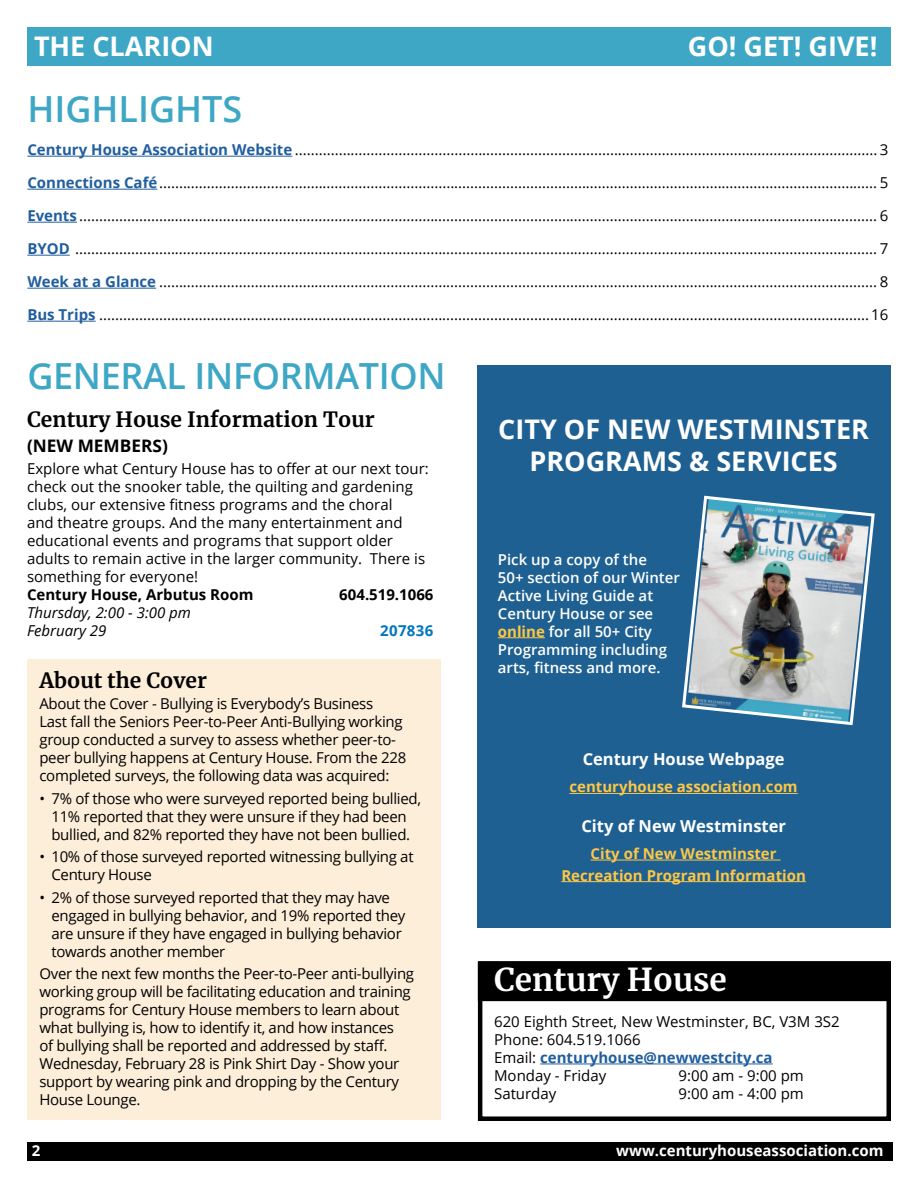
<style>
.page{position:relative;width:918px;height:1188px;background:#fff}
.page>*{position:absolute;margin:0;border:0;box-sizing:border-box;transform-origin:0 0}
.t1{font:600 36px "Open Sans";letter-spacing:-.01em;color:#3ea7c6}
.t2{font:700 31.5px "Merriweather";color:#fff}
.t3{font:700 27px/32.4px "Open Sans";color:#fff;text-align:center}
.t4{font:700 21px "Merriweather";color:#000}
.t5{font:700 17.25px "Open Sans";color:#000}
.t6{font:700 16.5px "Open Sans";color:#fff}
.t7{font:15px/18px "Open Sans";letter-spacing:-.02em;color:#000}
.t8{font:15px/18px "Open Sans";color:#000}
.t9{font:600 15px/18px "Open Sans";color:#fff}
.t10{font:700 15px/21.6px "Open Sans";color:#fec745;text-align:center}
.t11{font:700 15px "Open Sans";color:#000}
.t12{font:700 15px "Open Sans";color:#fff}
.t13{font:italic 15px/18px "Open Sans";color:#000}
.t14{font:700 15px "Open Sans";letter-spacing:.025em;color:#0075bf}
.s1{font-weight:700;color:#215e9e}
.s2{font-weight:700;color:#fec745}
</style>
<div class="page">
<div style="left:27px;top:1143px;width:865px;height:18px;background:#000"></div>
<div style="left:27px;top:27px;width:864px;height:39px;background:#3ea7c6"></div>
<div style="left:27px;top:659px;width:413px;height:461px;background:#fdeeda"></div>
<hr style="left:27px;top:156px;width:265px;height:1px;background:#215e9e">
<hr style="left:27px;top:189px;width:130px;height:1px;background:#215e9e">
<hr style="left:27px;top:222px;width:50px;height:1px;background:#215e9e">
<hr style="left:27px;top:255px;width:43px;height:1px;background:#215e9e">
<hr style="left:27px;top:288px;width:129px;height:1px;background:#215e9e">
<hr style="left:27px;top:321px;width:69px;height:1px;background:#215e9e">
<div style="left:479px;top:962px;width:411px;height:38px;background:#000"></div>
<div style="left:478px;top:961px;width:413px;height:40px;border:2px solid #000"></div>
<div style="left:478px;top:961px;width:413px;height:160px;border:4px solid #000"></div>
<hr style="left:540px;top:1064px;width:233px;height:1px;background:#215e9e">
<div style="left:478px;top:365px;width:413px;height:563px;background:#1f6092"></div>
<hr style="left:498px;top:637px;width:47px;height:1px;background:#fec745">
<hr style="left:570px;top:793px;width:228px;height:1px;background:#fec745">
<hr style="left:591px;top:860px;width:190px;height:1px;background:#fec745">
<hr style="left:561px;top:881px;width:245px;height:1px;background:#fec745">
<img style="left:682px;top:495px;width:193px;height:231px">
<h3 class="t3" style="left:34px;top:29px;width:181px">THE CLARION</h3>
<h3 class="t3" style="left:688px;top:29px;width:191px">GO! GET! GIVE!</h3>
<h1 class="t1" style="left:27px;top:84px;width:217px">HIGHLIGHTS</h1>
<p class="t7" style="left:27px;top:140px;width:862px"><span class="s1">Century House Association Website</span> .................................................................................................................................................. 3</p>
<p class="t7" style="left:27px;top:173px;width:862px"><span class="s1">Connections Café</span>.................................................................................................................................................................................... 5</p>
<p class="t7" style="left:27px;top:206px;width:862px"><span class="s1">Events</span> ........................................................................................................................................................................................................ 6</p>
<p class="t7" style="left:27px;top:239px;width:862px"><span class="s1">BYOD</span> ......................................................................................................................................................................................................... 7</p>
<p class="t7" style="left:27px;top:272px;width:862px"><span class="s1">Week at a Glance</span> .................................................................................................................................................................................... 8</p>
<p class="t7" style="left:27px;top:305px;width:862px"><span class="s1">Bus Trips</span> .................................................................................................................................................................................................16</p>
<h1 class="t1" style="left:27px;top:351px;width:420px">GENERAL INFORMATION</h1>
<h3 class="t4" style="left:27px;top:405px;width:349px">Century House Information Tour</h3>
<p class="t5" style="left:27px;top:434px;width:142px">(NEW MEMBERS)</p>
<p class="t8" style="left:27px;top:460px;width:403px">Explore what Century House has to offer at our next tour: check out the snooker table, the quilting and gardening clubs, our extensive fitness programs and the choral<br>and theatre groups. And the many entertainment and educational events and programs that support older adults to remain active in the larger community. There is something for everyone!</p>
<p class="t11" style="left:27px;top:584px;width:228px">Century House, Arbutus Room</p>
<p class="t11" style="left:339px;top:584px;width:96px">604.519.1066</p>
<p class="t13" style="left:27px;top:604px;width:165px">Thursday, 2:00 - 3:00 pm<br>February 29</p>
<p class="t14" style="left:380px;top:620px;width:55px">207836</p>
<h3 class="t4" style="left:39px;top:666px;width:169px">About the Cover</h3>
<p class="t7" style="left:39px;top:694px;width:368px">About the Cover - Bullying is Everybody’s Business<br>Last fall the Seniors Peer-to-Peer Anti-Bullying working group conducted a survey to assess whether peer-to&shy;peer bullying happens at Century House. From the 228 completed surveys, the following data was acquired:</p>
<p class="t7" style="left:39px;top:789px;width:383px;text-align:center">• 7% of those who were surveyed reported being bullied,<br>11% reported that they were unsure if they had been bullied, and 82% reported they have not been bullied.</p>
<p class="t7" style="left:51px;top:847px;width:364px;text-indent:-12px">• 10% of those surveyed reported witnessing bullying at<br>Century House</p>
<p class="t7" style="left:51px;top:888px;width:355px;text-indent:-12px">• 2% of those surveyed reported that they may have engaged in bullying behavior, and 19% reported they are unsure if they have engaged in bullying behavior towards another member</p>
<p class="t7" style="left:39px;top:964px;width:376px">Over the next few months the Peer-to-Peer anti-bullying working group will be facilitating education and training programs for Century House members to learn about what bullying is, how to identify it, and how instances<br>of bullying shall be reported and addressed by staff.<br>Wednesday, February 28 is Pink Shirt Day - Show your support by wearing pink and dropping by the Century House Lounge.</p>
<h3 class="t3" style="left:498px;top:412px;width:372px">CITY OF NEW WESTMINSTER<br>PROGRAMS &amp; SERVICES</h3>
<p class="t9" style="left:498px;top:550px;width:184px">Pick up a copy of the<br>50+ section of our Winter<br>Active Living Guide at<br>Century House or see <span class="s2">online</span> for all 50+ City<br>Programming including arts, fitness and more.</p>
<p class="t6" style="left:583px;top:748px;width:203px">Century House Webpage</p>
<p class="t10" style="left:570px;top:776px;width:230px">centuryhouse association.com</p>
<p class="t6" style="left:581px;top:814px;width:206px">City of New Westminster</p>
<p class="t10" style="left:561px;top:842px;width:246px">City of New Westminster<br>Recreation Program Information</p>
<h2 class="t2" style="left:494px;top:958px;width:234px">Century House</h2>
<p class="t8" style="left:494px;top:1012px;width:347px">620 Eighth Street, New Westminster, BC, V3M 3S2<br>Phone: 604.519.1066<br>Email: <span class="s1">centuryhouse@newwestcity.ca<br></span>Monday - Friday</p>
<p class="t7" style="left:679px;top:1066px;width:127px">9:00 am - 9:00 pm</p>
<p class="t8" style="left:494px;top:1084px;width:64px">Saturday</p>
<p class="t7" style="left:679px;top:1084px;width:127px">9:00 am - 4:00 pm</p>
<p class="t12" style="left:32px;top:1140px;width:10px">2</p>
<p class="t12" style="left:616px;top:1140px;width:269px">www.centuryhouseassociation.com</p>
</div>
